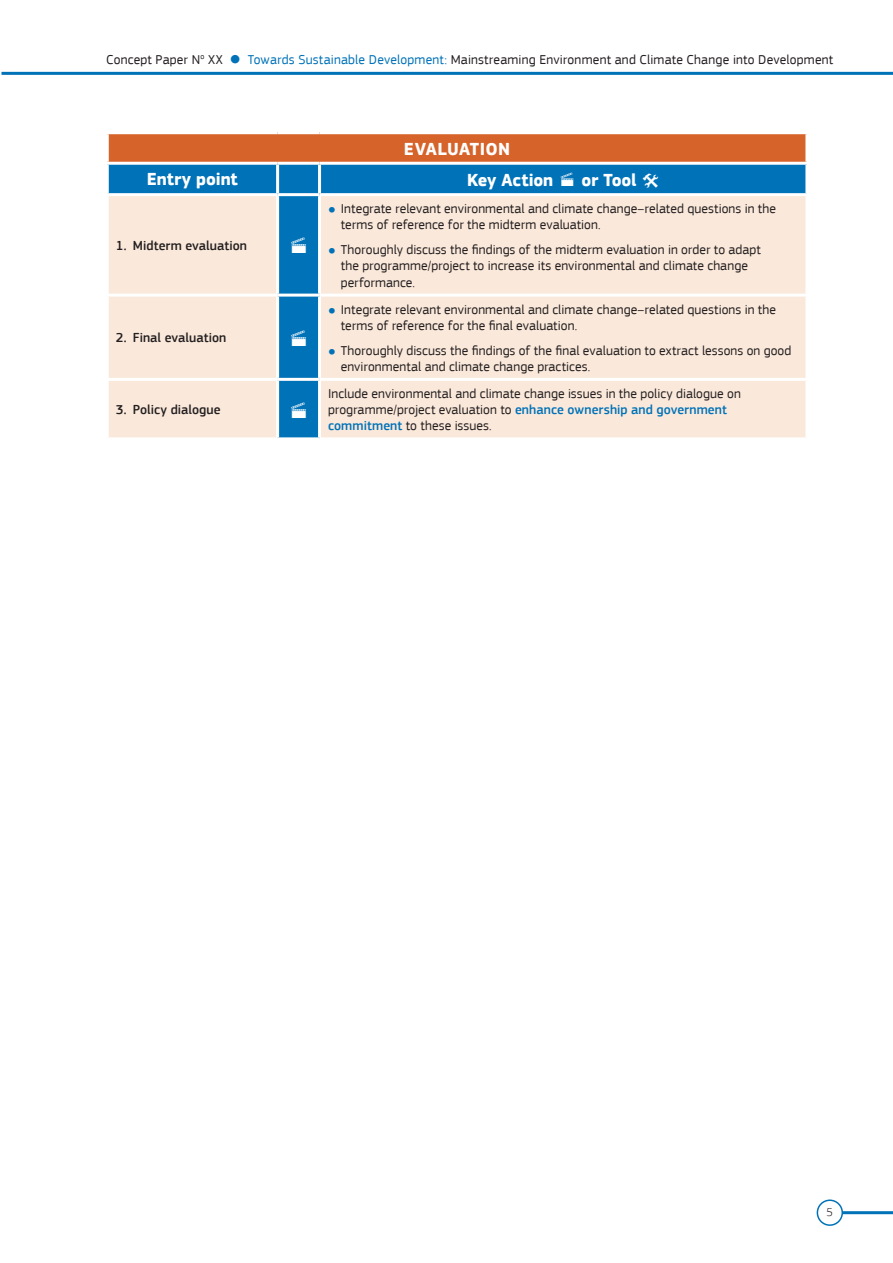
<style>
.page{position:relative;width:893px;height:1263px;background:#fff}
.page>*{position:absolute;margin:0;border:0;box-sizing:border-box;transform-origin:0 0}
.t1{font:21px "Webdings";color:#fff}
.t2{font:700 18px "EC Square Sans Pro";letter-spacing:-.005em;color:#fff}
.t3{font:700 18px "EC Square Sans Pro";letter-spacing:.02em;color:#fff}
.t4{font:13.5px/16.2px "EC Square Sans Pro";letter-spacing:.005em;color:#231f20}
.t5{font:500 13.5px "EC Square Sans Pro";letter-spacing:.005em;color:#231f20}
.t6{font:300 12px "EC Square Sans Pro";color:#231f20}
.s1{color:#0072b8}
.s2{font-weight:300;font-size:9px;color:#0072b8}
.s3{font-weight:500;color:#0072b8}
</style>
<div class="page">
<hr style="left:2px;top:72px;width:891px;height:3px;background:#0072b8">
<hr style="left:830px;top:1211px;width:63px;height:3px;background:#0072b8">
<div style="left:817px;top:1200px;width:25px;height:25px;background:#fff;border-radius:50%"></div>
<div style="left:817px;top:1199px;width:26px;height:27px;border:2px solid #0072b8;border-radius:50%"></div>
<div style="left:107px;top:133px;width:700px;height:30px;background:#d66329"></div>
<div style="left:109px;top:165px;width:696px;height:28px;background:#0072b8"></div>
<div style="left:109px;top:196px;width:696px;height:241px;background:#fae8da"></div>
<hr style="left:106px;top:131px;width:172px;height:3px;background:#fff">
<hr style="left:106px;top:134px;width:3px;height:28px;background:#fff">
<hr style="left:278px;top:131px;width:42px;height:3px;background:#fff">
<hr style="left:320px;top:131px;width:488px;height:3px;background:#fff">
<hr style="left:805px;top:134px;width:3px;height:28px;background:#fff">
<hr style="left:106px;top:162px;width:172px;height:3px;background:#fff">
<hr style="left:278px;top:162px;width:42px;height:3px;background:#fff">
<hr style="left:276px;top:165px;width:3px;height:28px;background:#fff">
<hr style="left:320px;top:162px;width:488px;height:3px;background:#fff">
<hr style="left:318px;top:165px;width:3px;height:28px;background:#fff">
<hr style="left:106px;top:294px;width:172px;height:3px;background:#fff">
<hr style="left:106px;top:378px;width:172px;height:3px;background:#fff">
<hr style="left:276px;top:196px;width:3px;height:98px;background:#fff">
<hr style="left:318px;top:196px;width:3px;height:98px;background:#fff">
<hr style="left:278px;top:294px;width:42px;height:3px;background:#fff">
<hr style="left:276px;top:297px;width:3px;height:81px;background:#fff">
<hr style="left:320px;top:294px;width:488px;height:3px;background:#fff">
<hr style="left:318px;top:297px;width:3px;height:81px;background:#fff">
<hr style="left:278px;top:378px;width:42px;height:3px;background:#fff">
<hr style="left:276px;top:381px;width:3px;height:56px;background:#fff">
<hr style="left:320px;top:378px;width:488px;height:3px;background:#fff">
<hr style="left:318px;top:381px;width:3px;height:56px;background:#fff">
<svg style="left:643px;top:173px;width:15px;height:15px"></svg>
<p class="t4" style="left:106px;top:51px;width:728px">Concept Paper N<sup>o</sup> XX <span class="s1">● Towards Sustainable Development:</span> Mainstreaming Environment and Climate Change into Development</p>
<h2 class="t3" style="left:404px;top:138px;width:108px">EVALUATION</h2>
<h2 class="t2" style="left:147px;top:168px;width:93px">Entry point</h2>
<h2 class="t2" style="left:467px;top:169px;width:171px">Key Action • or Tool</h2>
<p class="t5" style="left:116px;top:238px;width:133px">1. Midterm evaluation</p>
<h1 class="t1" style="left:288px;top:236px;width:22px">•</h1>
<p class="t5" style="left:116px;top:330px;width:112px">2. Final evaluation</p>
<h1 class="t1" style="left:288px;top:329px;width:22px">•</h1>
<p class="t5" style="left:116px;top:402px;width:106px">3. Policy dialogue</p>
<h1 class="t1" style="left:288px;top:401px;width:22px">•</h1>
<p class="t4" style="left:341px;top:201px;width:437px;text-indent:-13px"><span class="s2">●</span> Integrate relevant environmental and climate change–related questions in the terms of reference for the midterm evaluation.</p>
<p class="t4" style="left:341px;top:242px;width:421px;text-indent:-13px"><span class="s2">●</span> Thoroughly discuss the findings of the midterm evaluation in order to adapt the programme/project to increase its environmental and climate change performance.</p>
<p class="t4" style="left:341px;top:301px;width:437px;text-indent:-13px"><span class="s2">●</span> Integrate relevant environmental and climate change–related questions in the terms of reference for the final evaluation.</p>
<p class="t4" style="left:341px;top:342px;width:452px;text-indent:-13px"><span class="s2">●</span> Thoroughly discuss the findings of the final evaluation to extract lessons on good environmental and climate change practices.</p>
<p class="t4" style="left:328px;top:385px;width:414px">Include environmental and climate change issues in the policy dialogue on programme/project evaluation to <span class="s3">enhance ownership and government commitment</span> to these issues.</p>
<p class="t6" style="left:826px;top:1205px;width:8px">5</p>
</div>
